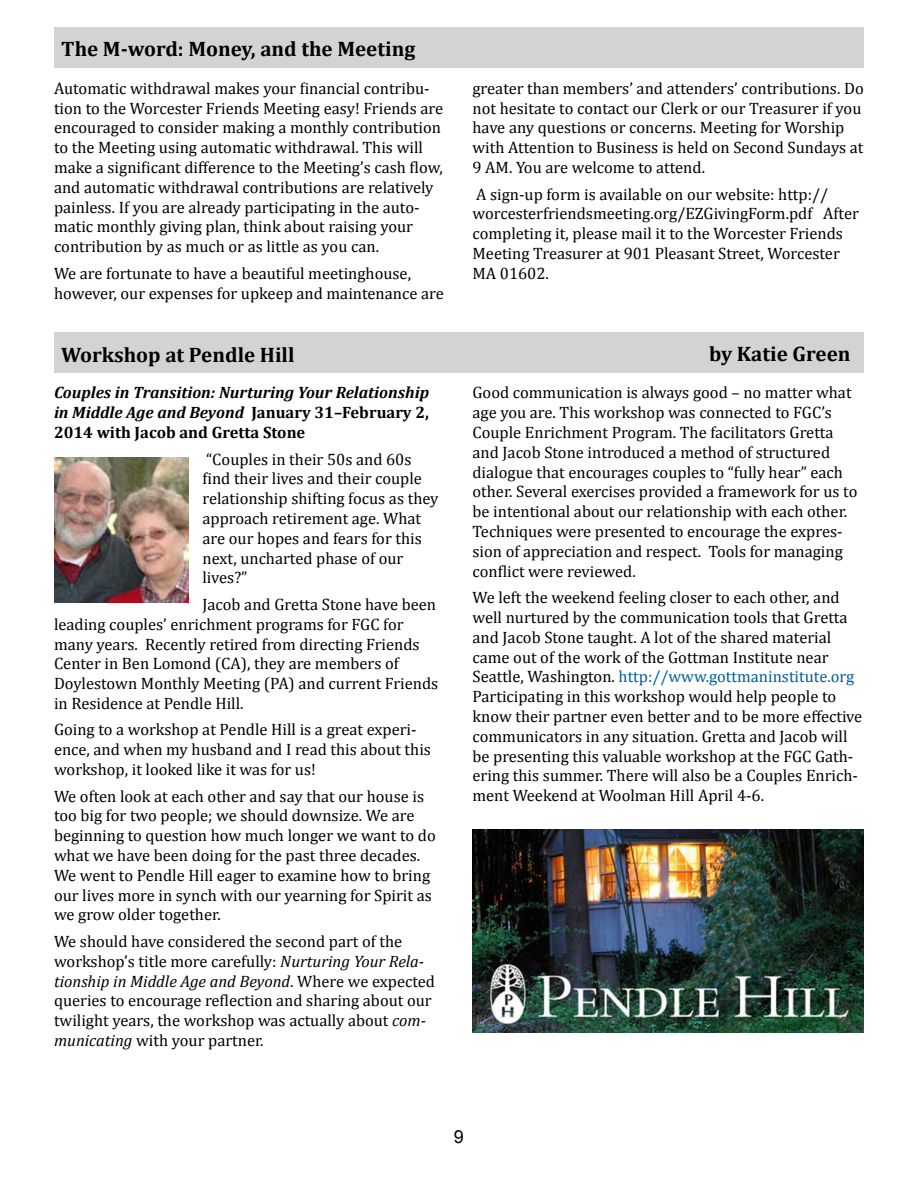
<style>
.page{position:relative;width:918px;height:1188px;background:#fff}
.page>*{position:absolute;margin:0;border:0;box-sizing:border-box;transform-origin:0 0}
.t1{font:700 21px "Cambria";color:#000}
.t2{font:18px "Arial";color:#000}
.t3{font:16.5px/19.8px "Cambria";color:#000}
.t4{font:italic 700 16.5px/19.8px "Cambria";color:#000;text-align:justify}
.s1{font-style:normal}
.s2{font-style:italic}
.s3{color:#005e9d}
</style>
<div class="page">
<div style="left:54px;top:27px;width:810px;height:41px;background:#d1d3d4"></div>
<div style="left:54px;top:333px;width:810px;height:40px;background:#d1d3d4"></div>
<img style="left:472px;top:829px;width:392px;height:203px">
<img style="left:54px;top:457px;width:135px;height:146px">
<p class="t1" style="left:61px;top:36px;width:356px">The M-word: Money, and the Meeting</p>
<p class="t3" style="left:54px;top:78px;width:391px">Automatic withdrawal makes your financial contribu&shy;tion to the Worcester Friends Meeting easy! Friends are encouraged to consider making a monthly contribution to the Meeting using automatic withdrawal. This will make a significant difference to the Meeting’s cash flow, and automatic withdrawal contributions are relatively painless. If you are already participating in the auto&shy;matic monthly giving plan, think about raising your contribution by as much or as little as you can.</p>
<p class="t3" style="left:54px;top:263px;width:391px">We are fortunate to have a beautiful meetinghouse, however, our expenses for upkeep and maintenance are</p>
<p class="t1" style="left:61px;top:342px;width:235px">Workshop at Pendle Hill</p>
<p class="t4" style="left:54px;top:383px;width:377px">Couples in Transition: Nurturing Your Relationship in Middle Age and Beyond <span class="s1">January 31–February 2, 2014 with Jacob and Gretta Stone</span></p>
<p class="t3" style="left:202px;top:449px;width:238px">“Couples in their 50s and 60s find their lives and their couple relationship shifting focus as they approach retirement age. What are our hopes and fears for this next, uncharted phase of our lives?”</p>
<p class="t3" style="left:54px;top:594px;width:386px;text-indent:148px">Jacob and Gretta Stone have been leading couples’ enrichment programs for FGC for many years. Recently retired from directing Friends Center in Ben Lomond (CA), they are members of Doylestown Monthly Meeting (PA) and current Friends in Residence at Pendle Hill.</p>
<p class="t3" style="left:54px;top:720px;width:379px">Going to a workshop at Pendle Hill is a great experi&shy;ence, and when my husband and I read this about this workshop, it looked like it was for us!</p>
<p class="t3" style="left:54px;top:786px;width:383px">We often look at each other and say that our house is too big for two people; we should downsize. We are beginning to question how much longer we want to do what we have been doing for the past three decades.<br>We went to Pendle Hill eager to examine how to bring our lives more in synch with our yearning for Spirit as we grow older together.</p>
<p class="t3" style="left:54px;top:931px;width:383px">We should have considered the second part of the workshop’s title more carefully: <span class="s2">Nurturing Your Rela&shy;tionship in Middle Age and Beyond</span>. Where we expected queries to encourage reflection and sharing about our twilight years, the workshop was actually about <span class="s2">com&shy;municating</span> with your partner.</p>
<p class="t3" style="left:473px;top:78px;width:393px">greater than members’ and attenders’ contributions. Do not hesitate to contact our Clerk or our Treasurer if you have any questions or concerns. Meeting for Worship with Attention to Business is held on Second Sundays at 9 AM. You are welcome to attend.</p>
<p class="t3" style="left:473px;top:184px;width:388px">A sign-up form is available on our website: http:// worcesterfriendsmeeting.org/EZGivingForm.pdf After completing it, please mail it to the Worcester Friends Meeting Treasurer at 901 Pleasant Street, Worcester MA 01602.</p>
<p class="t1" style="left:709px;top:341px;width:143px">by Katie Green</p>
<p class="t3" style="left:473px;top:383px;width:386px">Good communication is always good – no matter what age you are. This workshop was connected to FGC’s Couple Enrichment Program. The facilitators Gretta and Jacob Stone introduced a method of structured dialogue that encourages couples to “fully hear” each other. Several exercises provided a framework for us to be intentional about our relationship with each other.<br>Techniques were presented to encourage the expres&shy;sion of appreciation and respect. Tools for managing conflict were reviewed.</p>
<p class="t3" style="left:473px;top:588px;width:391px">We left the weekend feeling closer to each other, and well nurtured by the communication tools that Gretta and Jacob Stone taught. A lot of the shared material came out of the work of the Gottman Institute near Seattle, Washington. <span class="s3">http://www.gottmaninstitute.org </span>Participating in this workshop would help people to know their partner even better and to be more effective communicators in any situation. Gretta and Jacob will be presenting this valuable workshop at the FGC Gath&shy;ering this summer. There will also be a Couples Enrich&shy;ment Weekend at Woolman Hill April 4-6.</p>
<p class="t2" style="left:454px;top:1125px;width:12px">9</p>
</div>
